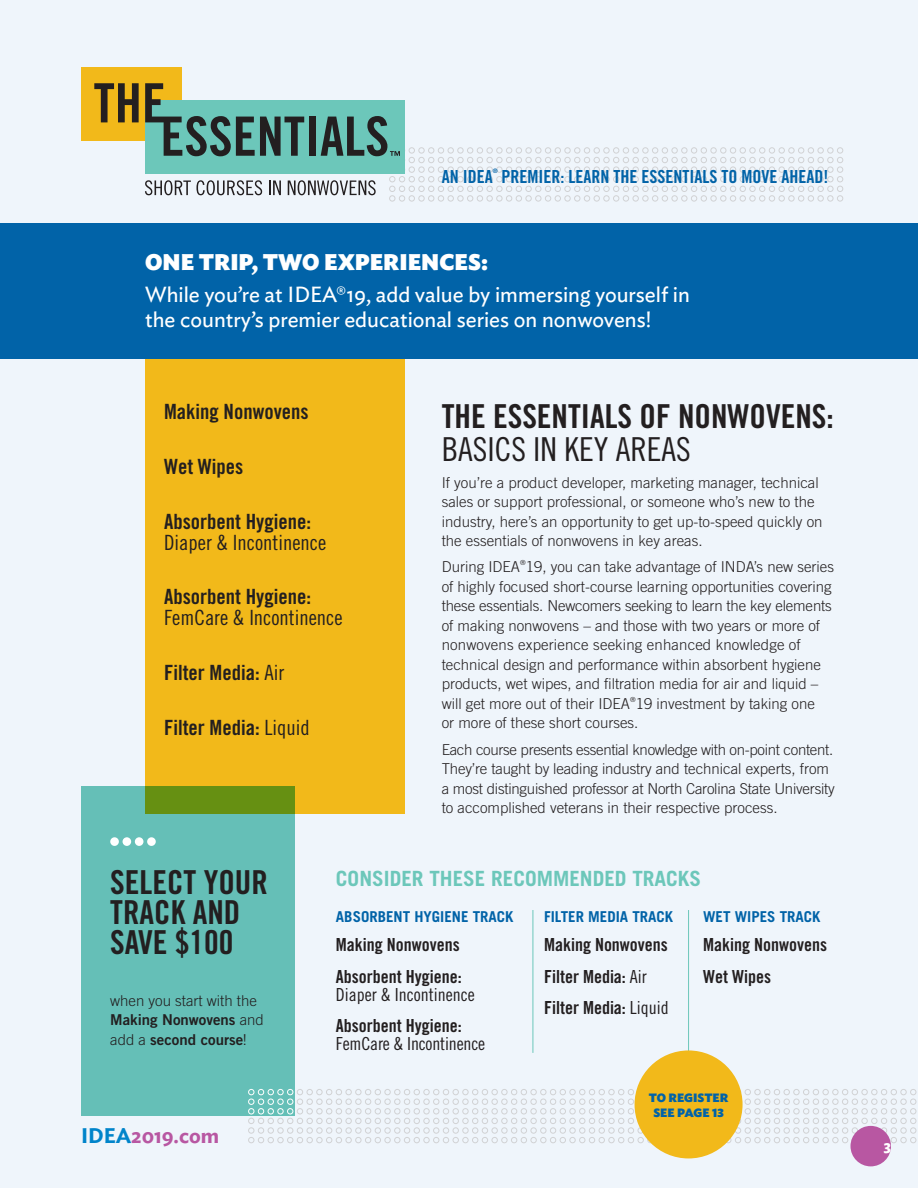
<style>
.page{position:relative;width:918px;height:1188px;background:#eff5fb}
.page>*{position:absolute;margin:0;border:0;box-sizing:border-box;transform-origin:0 0}
.t1{font:33px/30px "Trade Gothic Bold Cond Twenty";color:#231f20}
.t2{font:33px "Trade Gothic Cond Eighteen";color:#231f20}
.t3{font:900 22.5px "Ideal Sans";color:#fff}
.t4{font:21.75px/25.5px "Ideal Sans";color:#fff}
.t5{font:21px "Trade Gothic Bold Cond Twenty";color:#231f20}
.t6{font:21px "Trade Gothic Cond Eighteen";color:#231f20}
.t7{font:700 21px "Trade Gothic";color:#6cc7ba}
.t8{font:600 21px "Ideal Sans";color:#b857a2}
.t9{font:18px/31.5px "Trade Gothic Bold Cond Twenty";color:#231f20}
.t10{font:18px "Trade Gothic Bold Cond Twenty";color:#0163a8}
.t11{font:18px "Trade Gothic Cond Eighteen";letter-spacing:-.01em;color:#231f20}
.t12{font:300 15px/19.5px "Trade Gothic";color:#231f20}
.t13{font:300 15px/26.2px "Trade Gothic";letter-spacing:-.02em;color:#231f20}
.t14{font:700 15px "Trade Gothic";color:#0163a8}
.t15{font:15px/19.5px "Trade Gothic Bold Two";color:#231f20}
.t16{font:700 15px "Ideal Sans";color:#fff}
.t17{font:900 12px/15px "Ideal Sans";color:#0163a8;text-align:center}
.t18{font:300 7.05px "Trade Gothic";color:#231f20}
.t19{font:6.15px "Trade Gothic Bold Cond Twenty";color:#0163a8}
.s1{font-family:"Trade Gothic Cond Eighteen"}
.s2{font-family:"Trade Gothic";font-weight:300}
.s3{color:#0084ca}
</style>
<div class="page">
<div style="left:0;top:224px;width:918px;height:135px;background:#0163a8"></div>
<div style="left:145px;top:359px;width:260px;height:454px;background:#f2b91a"></div>
<div style="left:81px;top:786px;width:214px;height:330px;background:#65bfb7"></div>
<svg style="left:248px;top:1089px;width:668px;height:54px"></svg>
<div style="left:851px;top:1126px;width:40px;height:40px;background:#b857a2;border-radius:50%"></div>
<div style="left:81px;top:68px;width:101px;height:73px;background:#f2b91a"></div>
<svg style="left:94px;top:83px;width:45px;height:39px"></svg>
<svg style="left:145px;top:83px;width:698px;height:118px"></svg>
<hr style="left:533px;top:910px;width:1px;height:143px;background:#6cc7ba">
<hr style="left:688px;top:910px;width:1px;height:143px;background:#6cc7ba">
<div style="left:110px;top:837px;width:9px;height:9px;background:#fff;border-radius:50%"></div>
<div style="left:123px;top:837px;width:8px;height:9px;background:#fff;border-radius:50%"></div>
<div style="left:135px;top:837px;width:8px;height:9px;background:#fff;border-radius:50%"></div>
<div style="left:147px;top:837px;width:9px;height:9px;background:#fff;border-radius:50%"></div>
<div style="left:635px;top:1050px;width:108px;height:108px;background:#f2b91a;border-radius:50%"></div>
<p class="t10" style="left:442px;top:165px;width:52px">AN IDEA</p>
<p class="t19" style="left:493px;top:167px;width:6px">®</p>
<p class="t10" style="left:502px;top:165px;width:328px">PREMIER: LEARN THE ESSENTIALS TO MOVE AHEAD!</p>
<h2 class="t3" style="left:145px;top:243px;width:344px">ONE TRIP, TWO EXPERIENCES:</h2>
<h3 class="t4" style="left:145px;top:280px;width:546px">While you’re at IDEA®19, add value by immersing yourself in the country’s premier educational series on nonwovens!</h3>
<h3 class="t5" style="left:164px;top:399px;width:146px">Making Nonwovens</h3>
<h3 class="t5" style="left:164px;top:454px;width:81px">Wet Wipes</h3>
<h3 class="t5" style="left:164px;top:508px;width:148px">Absorbent Hygiene:</h3>
<h3 class="t6" style="left:164px;top:530px;width:164px">Diaper &amp; Incontinence</h3>
<h3 class="t5" style="left:164px;top:584px;width:148px">Absorbent Hygiene:</h3>
<h3 class="t6" style="left:164px;top:605px;width:180px">FemCare &amp; Incontinence</h3>
<h3 class="t5" style="left:164px;top:660px;width:122px">Filter Media: <span class="s1">Air</span></h3>
<h3 class="t5" style="left:164px;top:715px;width:147px">Filter Media: <span class="s1">Liquid</span></h3>
<h1 class="t1" style="left:442px;top:401px;width:394px">THE ESSENTIALS OF NONWOVENS:</h1>
<h1 class="t2" style="left:442px;top:430px;width:251px">BASICS IN KEY AREAS</h1>
<p class="t12" style="left:442px;top:472px;width:382px">If you’re a product developer, marketing manager, technical sales or support professional, or someone who’s new to the industry, here’s an opportunity to get up-to-speed quickly on the essentials of nonwovens in key areas.</p>
<p class="t12" style="left:442px;top:557px;width:394px">During IDEA 19, you can take advantage of INDA’s new series</p>
<p class="t18" style="left:520px;top:559px;width:7px">®</p>
<p class="t12" style="left:442px;top:577px;width:392px">of highly focused short-course learning opportunities covering these essentials. Newcomers seeking to learn the key elements of making nonwovens – and those with two years or more of nonwovens experience seeking enhanced knowledge of technical design and performance within absorbent hygiene products, wet wipes, and filtration media for air and liquid – will get more out of their IDEA 19 investment by taking one</p>
<p class="t18" style="left:630px;top:695px;width:7px">®</p>
<p class="t13" style="left:442px;top:710px;width:393px">or more of these short courses.<br>Each course presents essential knowledge with on-point content.</p>
<p class="t12" style="left:442px;top:759px;width:395px">They’re taught by leading industry and technical experts, from a most distinguished professor at North Carolina State University to accomplished veterans in their respective process.</p>
<h1 class="t1" style="left:110px;top:867px;width:159px">SELECT YOUR<br>TRACK AND<br>SAVE $100</h1>
<p class="t12" style="left:110px;top:991px;width:148px">when you start with the</p>
<p class="t15" style="left:110px;top:1010px;width:155px">Making Nonwovens <span class="s2">and add a</span> second course<span class="s2">!</span></p>
<h3 class="t8" style="left:81px;top:1119px;width:140px"><span class="s3">IDEA</span>2019.com</h3>
<h3 class="t7" style="left:336px;top:866px;width:367px">CONSIDER THESE RECOMMENDED TRACKS</h3>
<p class="t14" style="left:336px;top:907px;width:179px">ABSORBENT HYGIENE TRACK</p>
<p class="t9" style="left:336px;top:929px;width:127px">Making Nonwovens<br>Absorbent Hygiene:</p>
<p class="t11" style="left:336px;top:984px;width:140px">Diaper &amp; Incontinence</p>
<p class="t9" style="left:336px;top:1010px;width:127px">Absorbent Hygiene:</p>
<p class="t11" style="left:336px;top:1033px;width:151px">FemCare &amp; Incontinence</p>
<p class="t14" style="left:544px;top:907px;width:131px">FILTER MEDIA TRACK</p>
<p class="t9" style="left:544px;top:929px;width:126px">Making Nonwovens<br>Filter Media: <span class="s1">Air<br></span>Filter Media: <span class="s1">Liquid</span></p>
<p class="t14" style="left:703px;top:907px;width:119px">WET WIPES TRACK</p>
<p class="t9" style="left:703px;top:929px;width:125px">Making Nonwovens<br>Wet Wipes</p>
<p class="t17" style="left:649px;top:1089px;width:81px">TO REGISTER<br>SEE PAGE 13</p>
<p class="t16" style="left:884px;top:1134px;width:9px">3</p>
</div>
